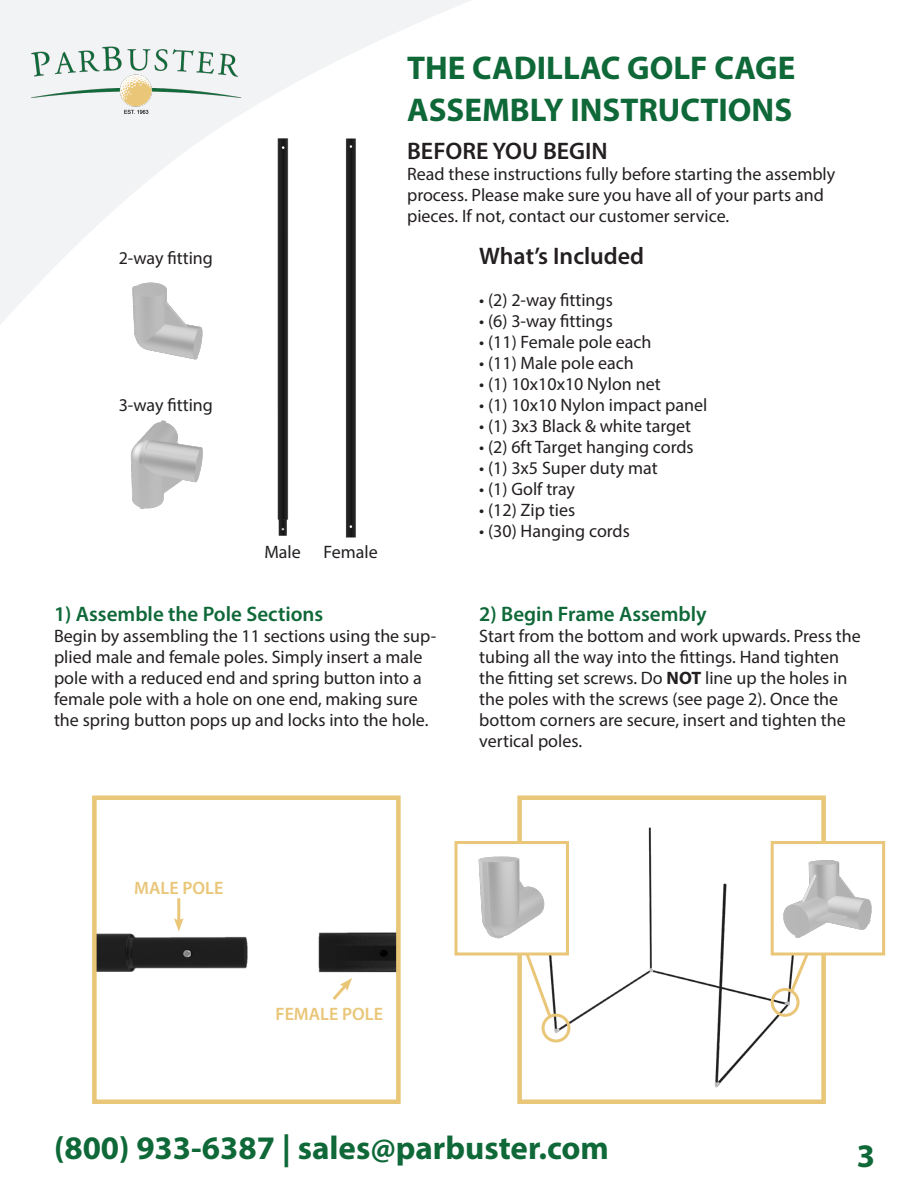
<style>
.page{position:relative;width:918px;height:1188px;background:#fff}
.page>*{position:absolute;margin:0;border:0;box-sizing:border-box;transform-origin:0 0}
.t1{font:700 33px/42px "Myriad Pro";color:#0f6838}
.Heading_1{font:600 24px "Myriad Pro";color:#231f20}
.Heading_2{font:600 24px "Myriad Pro";color:#231f20}
.t2{font:600 21px "Myriad Pro";color:#0f6838}
.t3{font:18px/21px "Myriad Pro";color:#231f20}
.t4{font:600 18px "Myriad Pro";color:#e9c678}
.s1{font-weight:700}
</style>
<div class="page">
<svg style="left:0;top:0;width:471px;height:324px"></svg>
<img style="left:21px;top:39px;width:236px;height:84px">
<img style="left:130px;top:420px;width:73px;height:89px">
<img style="left:119px;top:273px;width:97px;height:87px">
<img style="left:541px;top:827px;width:255px;height:261px">
<div style="left:517px;top:795px;width:309px;height:309px;border:4px solid #e9c678"></div>
<img style="left:344px;top:138px;width:14px;height:399px">
<img style="left:275px;top:138px;width:15px;height:398px">
<div style="left:771px;top:988px;width:29px;height:29px;border:3px solid #e9c678;border-radius:50%"></div>
<img style="left:478px;top:845px;width:87px;height:106px">
<div style="left:454px;top:841px;width:115px;height:115px;border:3px solid #e9c678"></div>
<svg style="left:523px;top:950px;width:30px;height:69px"></svg>
<div style="left:542px;top:1014px;width:28px;height:28px;border:3px solid #e9c678;border-radius:50%"></div>
<img style="left:775px;top:845px;width:97px;height:107px">
<div style="left:771px;top:841px;width:114px;height:115px;border:3px solid #e9c678"></div>
<svg style="left:788px;top:949px;width:24px;height:46px"></svg>
<img style="left:97px;top:898px;width:299px;height:75px">
<div style="left:92px;top:795px;width:309px;height:309px;border:4px solid #e9c678"></div>
<svg style="left:332px;top:978px;width:20px;height:22px"></svg>
<hr style="left:177px;top:898px;width:3px;height:24px;background:#e9c678">
<svg style="left:174px;top:918px;width:10px;height:14px"></svg>
<p class="t3" style="left:119px;top:247px;width:96px">2-way fitting</p>
<p class="t3" style="left:119px;top:394px;width:96px">3-way fitting</p>
<p class="t3" style="left:264px;top:541px;width:38px">Male</p>
<p class="t3" style="left:324px;top:541px;width:56px">Female</p>
<h1 class="t1" style="left:407px;top:46px;width:390px">THE CADILLAC GOLF CAGE<br>ASSEMBLY INSTRUCTIONS</h1>
<p class="Heading_1" style="left:407px;top:136px;width:202px">BEFORE YOU BEGIN</p>
<p class="t3" style="left:407px;top:163px;width:430px">Read these instructions fully before starting the assembly process. Please make sure you have all of your parts and pieces. If not, contact our customer service.</p>
<p class="Heading_2" style="left:479px;top:241px;width:166px">What’s Included</p>
<p class="t3" style="left:479px;top:289px;width:135px">• (2) 2-way fittings</p>
<p class="t3" style="left:479px;top:310px;width:135px">• (6) 3-way fittings</p>
<p class="t3" style="left:479px;top:331px;width:174px">• (11) Female pole each</p>
<p class="t3" style="left:479px;top:352px;width:156px">• (11) Male pole each</p>
<p class="t3" style="left:479px;top:373px;width:183px">• (1) 10x10x10 Nylon net</p>
<p class="t3" style="left:479px;top:394px;width:230px">• (1) 10x10 Nylon impact panel</p>
<p class="t3" style="left:479px;top:415px;width:214px">• (1) 3x3 Black &amp; white target</p>
<p class="t3" style="left:479px;top:436px;width:216px">• (2) 6ft Target hanging cords</p>
<p class="t3" style="left:479px;top:457px;width:180px">• (1) 3x5 Super duty mat</p>
<p class="t3" style="left:479px;top:478px;width:97px">• (1) Golf tray</p>
<p class="t3" style="left:479px;top:499px;width:97px">• (12) Zip ties</p>
<p class="t3" style="left:479px;top:520px;width:152px">• (30) Hanging cords</p>
<p class="t2" style="left:54px;top:601px;width:271px">1) Assemble the Pole Sections</p>
<p class="t3" style="left:54px;top:625px;width:384px">Begin by assembling the 11 sections using the sup&shy;plied male and female poles. Simply insert a male pole with a reduced end and spring button into a female pole with a hole on one end, making sure the spring button pops up and locks into the hole.</p>
<p class="t2" style="left:479px;top:601px;width:229px">2) Begin Frame Assembly</p>
<p class="t3" style="left:479px;top:625px;width:383px">Start from the bottom and work upwards. Press the tubing all the way into the fittings. Hand tighten the fitting set screws. Do <span class="s1">NOT</span> line up the holes in the poles with the screws (see page 2). Once the bottom corners are secure, insert and tighten the vertical poles.</p>
<p class="t4" style="left:134px;top:877px;width:90px">MALE POLE</p>
<p class="t4" style="left:276px;top:1003px;width:109px">FEMALE POLE</p>
<h1 class="t1" style="left:54px;top:1126px;width:556px">(800) 933-6387 | sales@parbuster.com</h1>
<h1 class="t1" style="left:857px;top:1134px;width:20px">3</h1>
</div>
